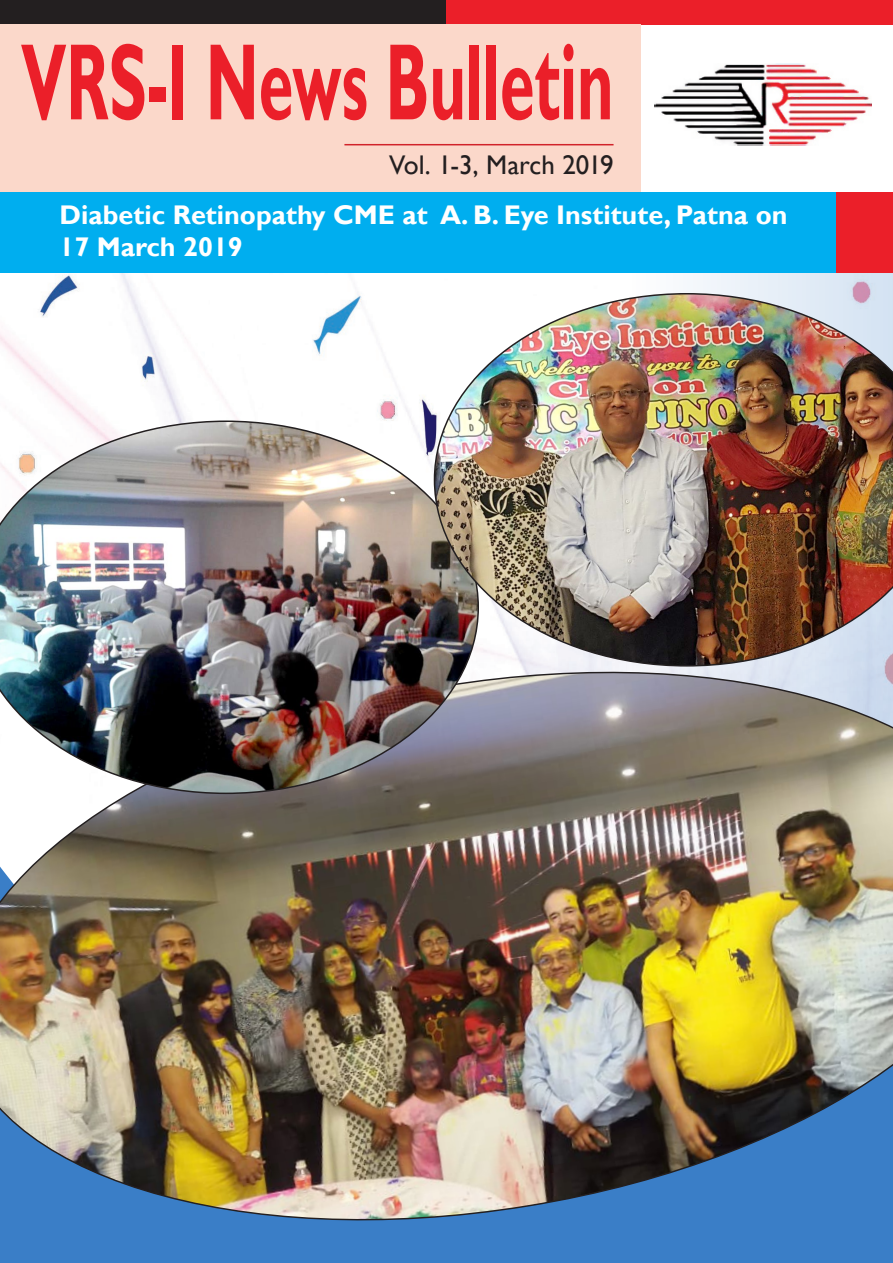
<style>
.page{position:relative;width:893px;height:1263px;background:#fff}
.page>*{position:absolute;margin:0;border:0;box-sizing:border-box;transform-origin:0 0}
.t1{font:700 109.35px "Gill Sans";color:#eb1f29;scale:.57 1}
.t2{font:700 27px/32.4px "Gill Sans";color:#fff}
.t3{font:27px "Gill Sans";letter-spacing:-.005em;color:#231f20}
</style>
<div class="page">
<div style="left:0;top:0;width:446px;height:24px;background:#231f20"></div>
<div style="left:446px;top:0;width:447px;height:24px;background:#eb1f29"></div>
<img style="left:0;top:273px;width:434px;height:147px">
<svg style="left:687px;top:273px;width:206px;height:20px;fill:#e4edf7"></svg>
<div style="left:0;top:24px;width:640px;height:172px;background:#fbd8ca"></div>
<img style="left:655px;top:64px;width:217px;height:82px">
<div style="left:0;top:193px;width:893px;height:80px;background:#00aeef"></div>
<div style="left:836px;top:193px;width:57px;height:80px;background:#eb1f29"></div>
<hr style="left:344px;top:144px;width:270px;height:1px;background:#d1232a">
<img style="left:0;top:667px;width:893px;height:586px">
<img style="left:0;top:420px;width:479px;height:374px">
<img style="left:434px;top:293px;width:459px;height:374px">
<p class="t1" style="left:21px;top:17px;width:1041px">VRS-I News Bulletin</p>
<p class="t3" style="left:389px;top:149px;width:226px">Vol. 1-3, March 2019</p>
<p class="t2" style="left:60px;top:199px;width:729px">Diabetic Retinopathy CME at A. B. Eye Institute, Patna on<br>17 March 2019</p>
</div>
